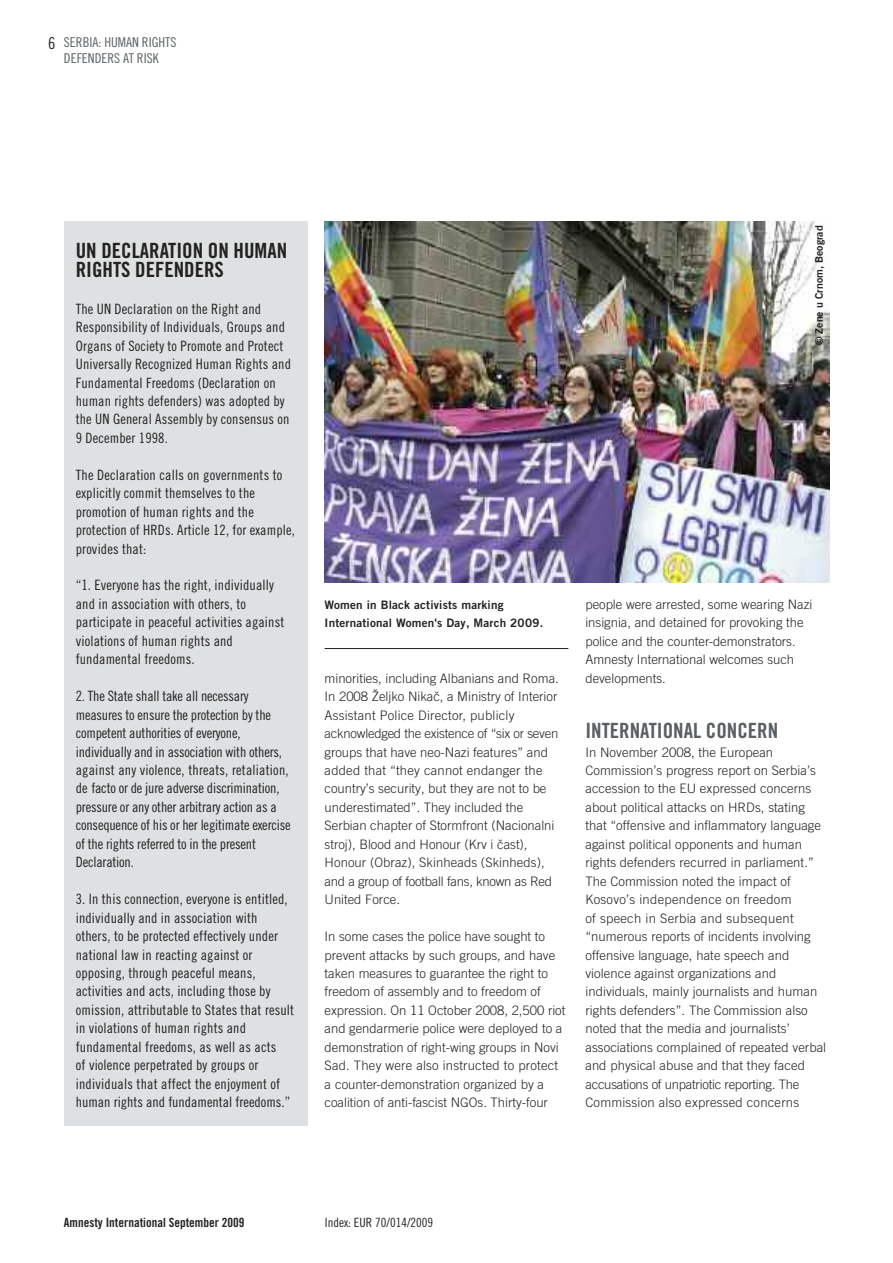
<style>
.page{position:relative;width:893px;height:1263px;background:#fff}
.page>*{position:absolute;margin:0;border:0;box-sizing:border-box;transform-origin:0 0}
.t1{font:21px/18.5px "Amnesty Trade Gothic Bd Cn 20";color:#222221}
.t2{font:21px "Amnesty Trade Gothic Bd Cn 20 OTF";color:#5a5f62}
.t3{font:16.5px "Amnesty Trade Gothic Cn 18";color:#222221}
.t4{font:14.25px/18.5px "Amnesty Trade Gothic Cn 18";letter-spacing:.01em;color:#222221}
.t5{font:14.25px/18.5px "Amnesty Trade Gothic Cn 18";letter-spacing:-.015em;color:#222221}
.t6{font:13.5px/16.2px "Amnesty Trade Gothic Cn 18";color:#5a5f62}
.t7{font:300 13.05px/18.5px "Amnesty Trade Gothic";color:#222221}
.t8{font:12.75px "Amnesty Trade Gothic Bd Cn 20 OTF";color:#222221}
.t9{font:12.75px "Amnesty Trade Gothic Cn 18";color:#222221}
.t10{font:11.7px/18.5px "Amnesty Trade Gothic Bd 2 OTF";letter-spacing:.02em;color:#222221}
.t11{font:10.5px "Amnesty Trade Gothic Bd 2";color:#222221}
.s1{font-family:"Amnesty Trade Gothic Bd 2 OTF"}
</style>
<div class="page">
<div style="left:64px;top:221px;width:244px;height:904px;background:#dee0e2"></div>
<hr style="left:325px;top:648px;width:243px;height:1px;background:#222221">
<img style="left:325px;top:221px;width:504px;height:362px">
<p class="t3" style="left:48px;top:33px;width:9px">6</p>
<p class="t6" style="left:64px;top:34px;width:114px">SERBIA: HUMAN RIGHTS<br>DEFENDERS AT RISK</p>
<h1 class="t1" style="left:76px;top:241px;width:213px">UN DECLARATION ON HUMAN<br>RIGHTS DEFENDERS</h1>
<p class="t4" style="left:76px;top:299px;width:217px">The UN Declaration on the Right and Responsibility of Individuals, Groups and Organs of Society to Promote and Protect Universally Recognized Human Rights and Fundamental Freedoms (Declaration on human rights defenders) was adopted by the UN General Assembly by consensus on 9 December 1998.</p>
<p class="t4" style="left:76px;top:465px;width:221px">The Declaration calls on governments to explicitly commit themselves to the promotion of human rights and the protection of HRDs. Article 12, for example, provides that:</p>
<p class="t4" style="left:76px;top:576px;width:210px">“1. Everyone has the right, individually and in association with others, to participate in peaceful activities against violations of human rights and fundamental freedoms.</p>
<p class="t5" style="left:76px;top:687px;width:216px">2. The State shall take all necessary measures to ensure the protection by the competent authorities of everyone, individually and in association with others, against any violence, threats, retaliation, de facto or de jure adverse discrimination, pressure or any other arbitrary action as a consequence of his or her legitimate exercise of the rights referred to in the present Declaration.</p>
<p class="t4" style="left:76px;top:890px;width:220px">3. In this connection, everyone is entitled, individually and in association with others, to be protected effectively under national law in reacting against or opposing, through peaceful means, activities and acts, including those by omission, attributable to States that result in violations of human rights and fundamental freedoms, as well as acts<br>of violence perpetrated by groups or individuals that affect the enjoyment of human rights and fundamental freedoms.”</p>
<p class="t11" style="left:813px;top:345px;width:121px;rotate:-90deg"><span class="s1">©</span> Zene u Crnom, Beograd</p>
<p class="t10" style="left:325px;top:595px;width:220px">Women in Black activists marking<br>International Women's Day, March 2009.</p>
<p class="t7" style="left:325px;top:669px;width:236px">minorities, including Albanians and Roma.<br>In 2008 Željko Nikač, a Ministry of Interior Assistant Police Director, publicly acknowledged the existence of “six or seven groups that have neo-Nazi features” and added that “they cannot endanger the country’s security, but they are not to be underestimated”. They included the Serbian chapter of Stormfront (Nacionalni stroj), Blood and Honour (Krv i čast), Honour (Obraz), Skinheads (Skinheds), and a group of football fans, known as Red United Force.</p>
<p class="t7" style="left:325px;top:927px;width:242px">In some cases the police have sought to prevent attacks by such groups, and have taken measures to guarantee the right to freedom of assembly and to freedom of expression. On 11 October 2008, 2,500 riot and gendarmerie police were deployed to a demonstration of right-wing groups in Novi Sad. They were also instructed to protect a counter-demonstration organized by a coalition of anti-fascist NGOs. Thirty-four</p>
<p class="t7" style="left:585px;top:595px;width:228px">people were arrested, some wearing Nazi insignia, and detained for provoking the police and the counter-demonstrators.<br>Amnesty International welcomes such developments.</p>
<h1 class="t2" style="left:585px;top:718px;width:194px">INTERNATIONAL CONCERN</h1>
<p class="t7" style="left:585px;top:742px;width:242px">In November 2008, the European Commission’s progress report on Serbia’s accession to the EU expressed concerns about political attacks on HRDs, stating that “offensive and inflammatory language against political opponents and human rights defenders recurred in parliament.” The Commission noted the impact of Kosovo’s independence on freedom<br>of speech in Serbia and subsequent “numerous reports of incidents involving offensive language, hate speech and violence against organizations and individuals, mainly journalists and human rights defenders”. The Commission also noted that the media and journalists’ associations complained of repeated verbal and physical abuse and that they faced accusations of unpatriotic reporting. The Commission also expressed concerns</p>
<p class="t8" style="left:64px;top:1215px;width:182px">Amnesty International September 2009</p>
<p class="t9" style="left:325px;top:1215px;width:110px">Index: EUR 70/014/2009</p>
</div>
